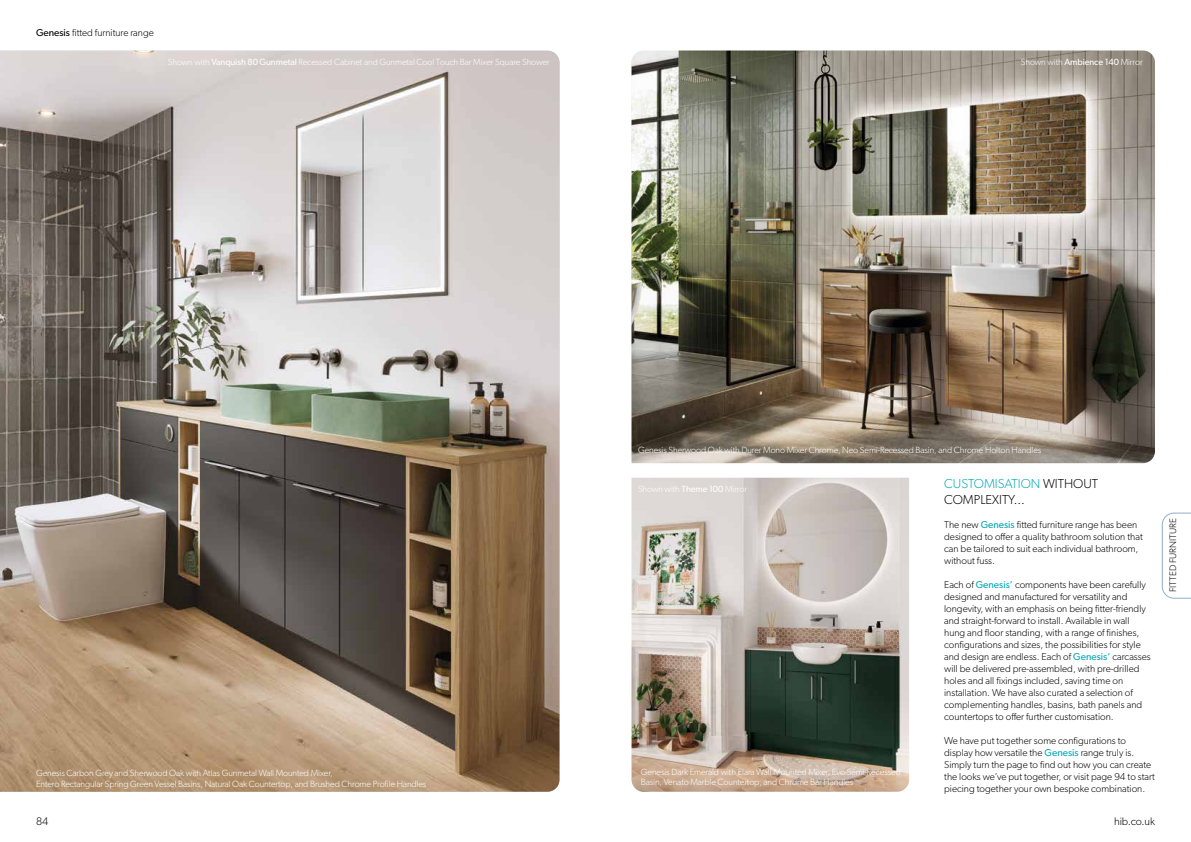
<style>
.page{position:relative;width:1191px;height:842px;background:#fff}
.page>*{position:absolute;margin:0;border:0;box-sizing:border-box;transform-origin:0 0}
.t1{font:300 13px/15.6px "Gibson";color:#000}
.t2{font:300 11px "Gibson";letter-spacing:-.01em;color:#000}
.t3{font:300 10px/12px "Gibson";color:#000}
.t4{font:300 9.5px "Gibson";color:#000}
.t5{font:300 9px/10.8px "Gibson";letter-spacing:-.01em;color:#fff}
.s1{font-weight:400}
.s2{color:#00a8b5}
.s3{font-weight:400;color:#00a8b5}
</style>
<div class="page">
<img style="left:631px;top:51px;width:524px;height:412px">
<img style="left:631px;top:478px;width:278px;height:314px">
<img style="left:0;top:51px;width:559px;height:741px">
<svg style="left:1161px;top:512px;width:30px;height:87px"></svg>
<p class="t3" style="left:36px;top:26px;width:119px"><span class="s1">Genesis</span> fitted furniture range</p>
<p class="t5" style="left:168px;top:56px;width:383px">Shown with <span class="s1">Vanquish 80 Gunmetal</span> Recessed Cabinet and Gunmetal Cool Touch Bar Mixer Square Shower</p>
<p class="t5" style="left:1020px;top:56px;width:123px">Shown with <span class="s1">Ambience 140</span> Mirror</p>
<p class="t5" style="left:638px;top:444px;width:405px">Genesis Sherwood Oak with Durer Mono Mixer Chrome, Neo Semi-Recessed Basin, and Chrome Holton Handles</p>
<p class="t5" style="left:638px;top:484px;width:111px">Shown with <span class="s1">Theme 100</span> Mirror</p>
<p class="t5" style="left:36px;top:768px;width:392px">Genesis Carbon Grey and Sherwood Oak with Atlas Gunmetal Wall Mounted Mixer,<br>Entero Rectangular Spring Green Vessel Basins, Natural Oak Countertop, and Brushed Chrome Profile Handles</p>
<p class="t5" style="left:641px;top:766px;width:261px">Genesis Dark Emerald with Elara Wall Mounted Mixer, Evo Semi-Recessed<br>Basin, Venato Marble Countertop, and Chrome Bar Handles</p>
<h1 class="t1" style="left:944px;top:476px;width:155px"><span class="s2">CUSTOMISATION</span> WITHOUT<br>COMPLEXITY...</h1>
<p class="t3" style="left:944px;top:518px;width:200px">The new <span class="s3">Genesis</span> fitted furniture range has been designed to offer a quality bathroom solution that can be tailored to suit each individual bathroom, without fuss.</p>
<p class="t3" style="left:944px;top:578px;width:208px">Each of <span class="s3">Genesis’</span> components have been carefully designed and manufactured for versatility and longevity, with an emphasis on being fitter-friendly and straight-forward to install. Available in wall hung and floor standing, with a range of finishes, configurations and sizes, the possibilities for style and design are endless. Each of <span class="s3">Genesis’</span> carcasses will be delivered pre-assembled, with pre-drilled holes and all fixings included, saving time on installation. We have also curated a selection of complementing handles, basins, bath panels and countertops to offer further customisation.</p>
<p class="t3" style="left:944px;top:734px;width:212px">We have put together some configurations to display how versatile the <span class="s3">Genesis</span> range truly is.<br>Simply turn the page to find out how you can create the looks we’ve put together, or visit page 94 to start piecing together your own bespoke combination.</p>
<p class="t2" style="left:36px;top:814px;width:14px">84</p>
<p class="t2" style="left:1114px;top:814px;width:42px">hib.co.uk</p>
<p class="t4" style="left:1167px;top:592px;width:75px;rotate:-90deg">FITTED FURNITURE</p>
</div>
